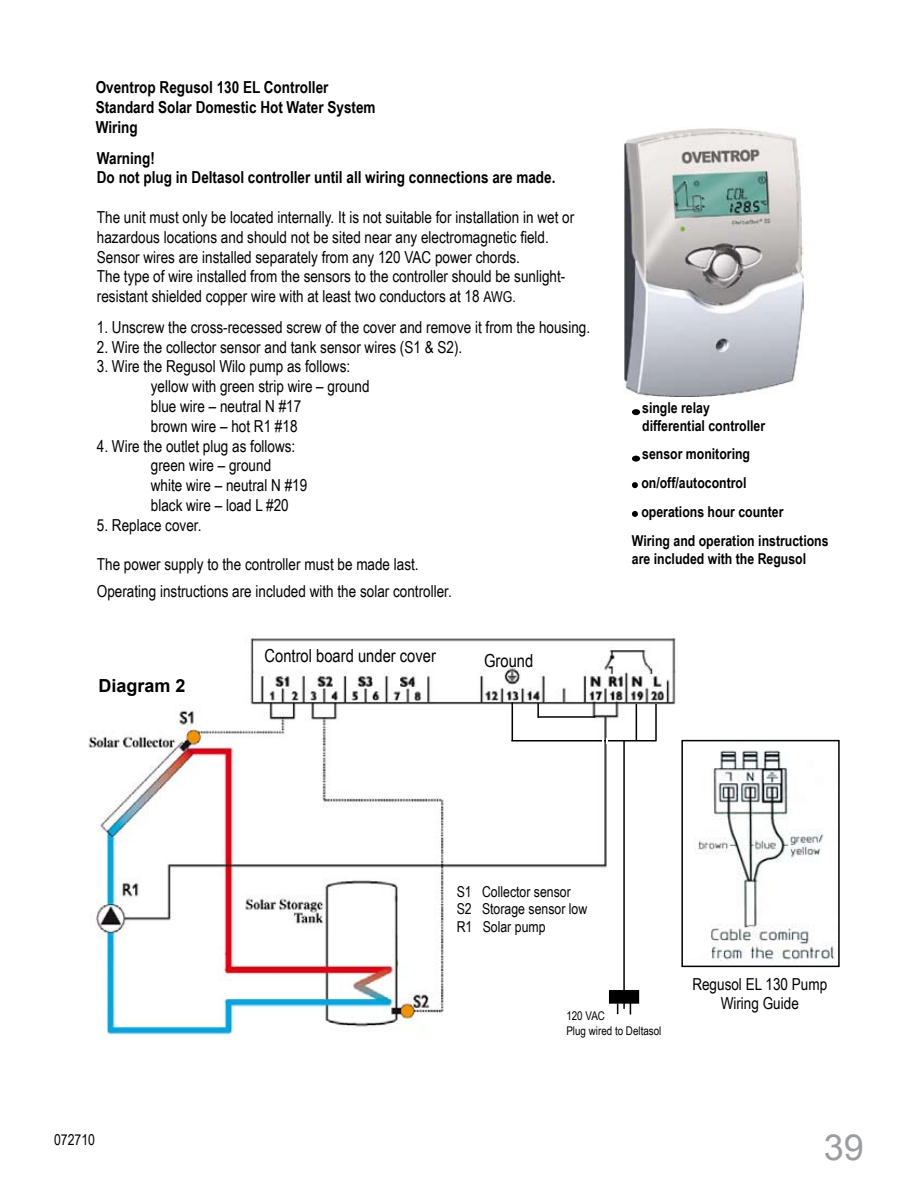
<style>
.page{position:relative;width:918px;height:1188px;background:#fff}
.page>*{position:absolute;margin:0;border:0;box-sizing:border-box;transform-origin:0 0}
.t1{font:36px "Arial";color:#9b9da0}
.t2{font:18px "Arial Narrow";color:#000}
.t3{font:700 18px "Arial";color:#000}
.t4{font:16.5px/19.8px "Arial Narrow";color:#000}
.t5{font:700 16.5px/19.8px "Arial Narrow";color:#000}
.t6{font:700 15px/18px "Arial Narrow";color:#000}
.t7{font:15px/16.5px "Arial Narrow";color:#000}
.t8{font:12px/14.4px "Arial Narrow";color:#000}
.s1{font-size:15px}
</style>
<div class="page">
<img style="left:88px;top:637px;width:588px;height:398px">
<hr style="left:538px;top:716px;width:57px;height:2px;background:#000">
<svg style="left:537px;top:703px;width:2px;height:15px"></svg>
<hr style="left:512px;top:702px;width:1px;height:39px;background:#000">
<hr style="left:511px;top:740px;width:124px;height:2px;background:#000">
<hr style="left:635px;top:740px;width:21px;height:2px;background:#000">
<hr style="left:636px;top:704px;width:1px;height:37px;background:#000">
<hr style="left:655px;top:704px;width:2px;height:37px;background:#000">
<hr style="left:623px;top:741px;width:2px;height:250px;background:#000">
<div style="left:610px;top:991px;width:28px;height:12px;background:#000"></div>
<div style="left:609px;top:990px;width:30px;height:14px;border:2px solid #000"></div>
<svg style="left:617px;top:1002px;width:14px;height:13px"></svg>
<svg style="left:602px;top:738px;width:5px;height:6px"></svg>
<img style="left:624px;top:127px;width:180px;height:269px">
<svg style="left:632px;top:482px;width:6px;height:6px"></svg>
<svg style="left:632px;top:511px;width:6px;height:6px"></svg>
<div style="left:632px;top:409px;width:8px;height:6px;background:#000;border-radius:50%"></div>
<div style="left:632px;top:456px;width:8px;height:6px;background:#000;border-radius:50%"></div>
<img style="left:695px;top:750px;width:140px;height:212px">
<div style="left:681px;top:740px;width:159px;height:227px;border:2px solid #000"></div>
<p class="t5" style="left:96px;top:76px;width:281px">Oventrop Regusol 130 EL Controller<br>Standard Solar Domestic Hot Water System<br>Wiring</p>
<p class="t5" style="left:97px;top:147px;width:460px">Warning!<br>Do not plug in Deltasol controller until all wiring connections are made.</p>
<p class="t4" style="left:97px;top:207px;width:479px">The unit must only be located internally. It is not suitable for installation in wet or hazardous locations and should not be sited near any electromagnetic field.<br>Sensor wires are installed separately from any 120 VAC power chords.<br>The type of wire installed from the sensors to the controller should be sunlight&shy;resistant shielded copper wire with at least two conductors at 18 <span class="s1">AWG.</span></p>
<p class="t4" style="left:97px;top:316px;width:495px">1. Unscrew the cross-recessed screw of the cover and remove it from the housing.</p>
<p class="t4" style="left:97px;top:336px;width:367px">2. Wire the collector sensor and tank sensor wires (S1 &amp; S2).</p>
<p class="t4" style="left:151px;top:356px;width:220px;text-indent:-54px">3. Wire the Regusol Wilo pump as follows: yellow with green strip wire – ground blue wire – neutral N #17<br>brown wire – hot R1 #18</p>
<p class="t4" style="left:151px;top:435px;width:158px;text-indent:-54px">4. Wire the outlet plug as follows: green wire – ground<br>white wire – neutral N #19 black wire – load L #20</p>
<p class="t4" style="left:97px;top:514px;width:106px">5. Replace cover.</p>
<p class="t4" style="left:97px;top:550px;width:357px;line-height:27px">The power supply to the controller must be made last.<br>Operating instructions are included with the solar controller.</p>
<p class="t3" style="left:99px;top:674px;width:89px">Diagram 2</p>
<p class="t2" style="left:265px;top:643px;width:173px">Control board under cover</p>
<p class="t2" style="left:484px;top:648px;width:51px">Ground</p>
<p class="t6" style="left:642px;top:398px;width:125px">single relay differential controller</p>
<p class="t6" style="left:642px;top:444px;width:109px">sensor monitoring</p>
<p class="t6" style="left:641px;top:473px;width:107px">on/off/autocontrol</p>
<p class="t6" style="left:641px;top:502px;width:144px">operations hour counter</p>
<p class="t6" style="left:632px;top:531px;width:198px">Wiring and operation instructions</p>
<p class="t6" style="left:632px;top:549px;width:176px">are included with the Regusol</p>
<p class="t7" style="left:457px;top:883px;width:132px">S1 Collector sensor<br>S2 Storage sensor low</p>
<p class="t7" style="left:457px;top:918px;width:90px">R1 Solar pump</p>
<p class="t7" style="left:54px;top:1131px;width:43px">072710</p>
<p class="t8" style="left:566px;top:1009px;width:97px">120 VAC<br>Plug wired to Deltasol</p>
<p class="t4" style="left:692px;top:973px;width:136px;text-align:center">Regusol EL 130 Pump<br>Wiring Guide</p>
<p class="t1" style="left:824px;top:1124px;width:42px">39</p>
</div>
